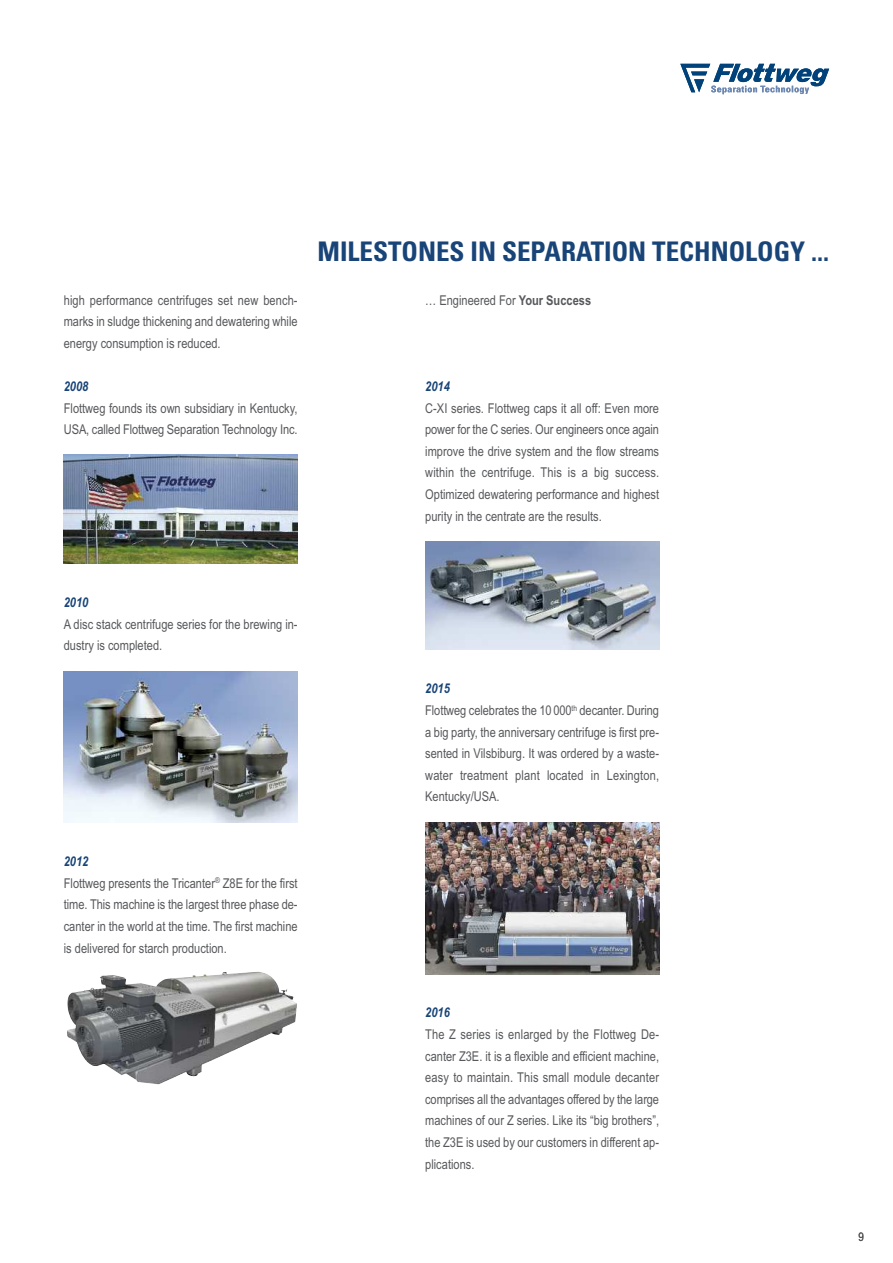
<style>
.page{position:relative;width:893px;height:1263px;background:#fff}
.page>*{position:absolute;margin:0;border:0;box-sizing:border-box;transform-origin:0 0}
.t1{font:700 condensed 27px "Univers";color:#184478}
.t2{font:13.5px/21.6px "Arial Narrow";color:#57585b}
.t3{font:italic 700 13.5px "Arial Narrow";color:#184478}
.t4{font:12px "Arial Narrow";color:#525152}
.s1{font-weight:700}
.s2{font-weight:700;font-style:italic;color:#184478}
</style>
<div class="page">
<svg style="left:680px;top:64px;width:149px;height:30px"></svg>
<img style="left:64px;top:454px;width:234px;height:110px">
<img style="left:67px;top:971px;width:230px;height:113px">
<img style="left:64px;top:671px;width:234px;height:151px">
<img style="left:425px;top:823px;width:234px;height:151px">
<img style="left:425px;top:541px;width:234px;height:109px">
<p class="t2" style="left:64px;top:289px;width:235px;text-align:justify">high performance centrifuges set new bench&shy;marks in sludge thickening and dewatering while energy consumption is reduced.</p>
<p class="t3" style="left:64px;top:378px;width:26px">2008</p>
<p class="t2" style="left:64px;top:397px;width:235px">Flottweg founds its own subsidiary in Kentucky,<br>USA, called Flottweg Separation Technology Inc.</p>
<h1 class="t1" style="left:318px;top:242px;width:513px">MILESTONES IN SEPARATION TECHNOLOGY ...</h1>
<p class="t2" style="left:425px;top:289px;width:167px">… Engineered For <span class="s1">Your Success</span></p>
<p class="t3" style="left:425px;top:378px;width:26px">2014</p>
<p class="t2" style="left:425px;top:397px;width:235px;text-align:justify">C-XI series. Flottweg caps it all off: Even more power for the C series. Our engineers once again improve the drive system and the flow streams within the centrifuge. This is a big success.<br>Optimized dewatering performance and highest purity in the centrate are the results.</p>
<p class="t3" style="left:64px;top:594px;width:26px">2010</p>
<p class="t2" style="left:64px;top:613px;width:235px">A disc stack centrifuge series for the brewing in&shy;dustry is completed.</p>
<p class="t2" style="left:64px;top:851px;width:235px"><span class="s2">2012<br></span>Flottweg presents the Tricanter<sup>®</sup> Z8E for the first time. This machine is the largest three phase de&shy;canter in the world at the time. The first machine is delivered for starch production.</p>
<p class="t2" style="left:425px;top:678px;width:235px"><span class="s2">2015<br></span>Flottweg celebrates the 10 000<sup>th</sup> decanter. During a big party, the anniversary centrifuge is first pre&shy;sented in Vilsbiburg. It was ordered by a waste&shy;water treatment plant located in Lexington, Kentucky/USA.</p>
<p class="t3" style="left:425px;top:1005px;width:26px">2016</p>
<p class="t2" style="left:425px;top:1023px;width:235px;text-align:justify">The Z series is enlarged by the Flottweg De&shy;canter Z3E. it is a flexible and efficient machine, easy to maintain. This small module decanter comprises all the advantages offered by the large machines of our Z series. Like its “big brothers”, the Z3E is used by our customers in different ap&shy;plications.</p>
<p class="t4" style="left:858px;top:1229px;width:7px">9</p>
</div>
